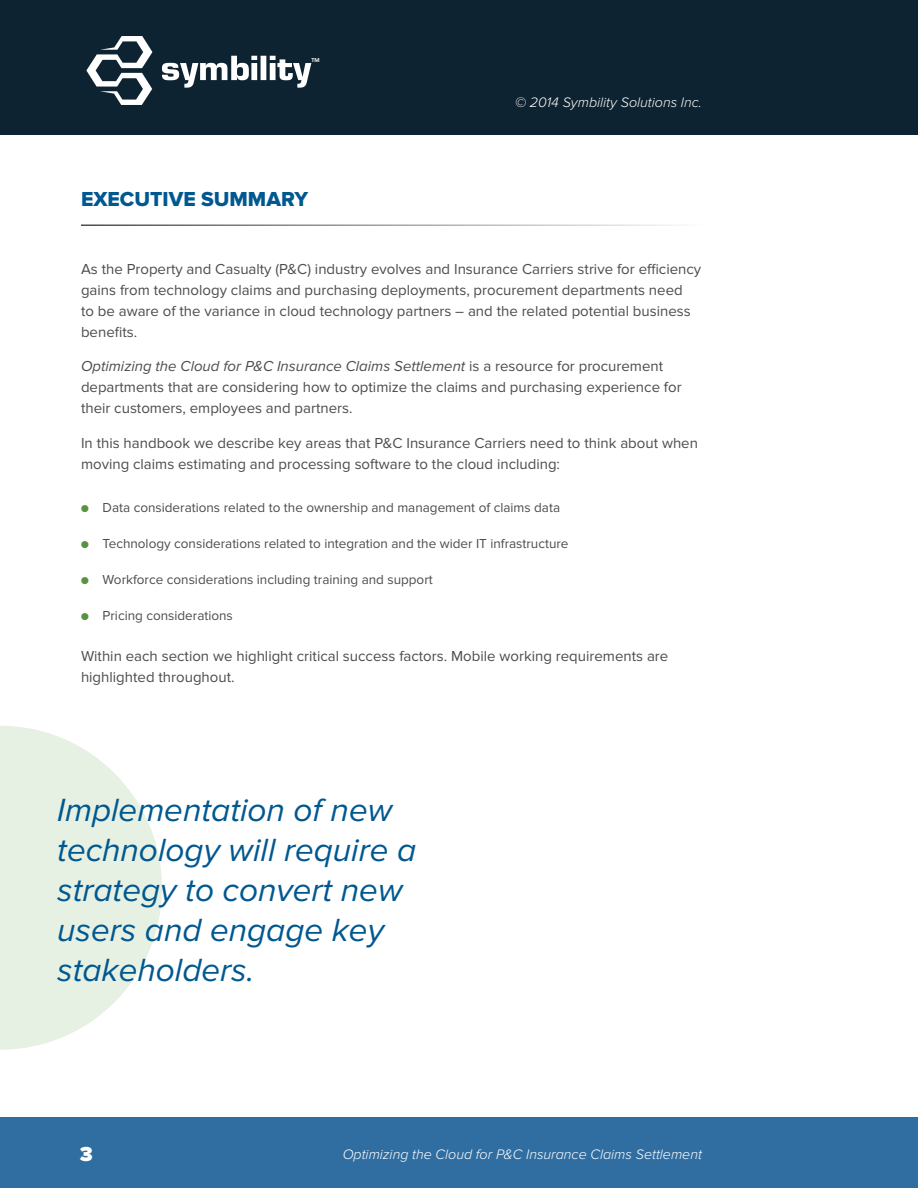
<style>
.page{position:relative;width:918px;height:1188px;background:#fff}
.page>*{position:absolute;margin:0;border:0;box-sizing:border-box;transform-origin:0 0}
.t1{font:italic 33.3px/39.9px "Proxima Nova";color:#005890}
.t2{font:21px "Proxima Nova Extrabld";color:#005890}
.t3{font:900 21px "Proxima Nova";color:#fff}
.t4{font:15px/21px "Proxima Nova";color:#4b4c4d}
.t5{font:italic 300 14.25px "Proxima Nova";color:#fff}
.t6{font:13.5px "Proxima Nova";color:#4b4c4d}
.t7{font:700 5.7px "Eurostile";color:#fff}
.s1{font-style:italic}
.s2{font-size:12px;color:#579341}
</style>
<div class="page">
<div style="left:0;top:0;width:918px;height:135px;background:#0e2331"></div>
<div style="left:0;top:1118px;width:918px;height:70px;background:#306ea2"></div>
<svg style="left:86px;top:36px;width:66px;height:69px"></svg>
<svg style="left:162px;top:56px;width:149px;height:32px"></svg>
<svg style="left:0;top:726px;width:162px;height:324px;fill:#e6f0e3"></svg>
<p class="t7" style="left:312px;top:57px;width:10px">TM</p>
<h2 class="t2" style="left:81px;top:187px;width:229px">EXECUTIVE SUMMARY</h2>
<p class="t5" style="left:515px;top:94px;width:188px">© 2014 Symbility Solutions Inc.</p>
<p class="t4" style="left:81px;top:259px;width:622px">As the Property and Casualty (P&amp;C) industry evolves and Insurance Carriers strive for efficiency gains from technology claims and purchasing deployments, procurement departments need<br>to be aware of the variance in cloud technology partners – and the related potential business benefits.</p>
<p class="t4" style="left:81px;top:356px;width:602px"><span class="s1">Optimizing the Cloud for P&amp;C Insurance Claims Settlement</span> is a resource for procurement departments that are considering how to optimize the claims and purchasing experience for their customers, employees and partners.</p>
<p class="t4" style="left:81px;top:433px;width:619px">In this handbook we describe key areas that P&amp;C Insurance Carriers need to think about when moving claims estimating and processing software to the cloud including:</p>
<p class="t6" style="left:81px;top:499px;width:481px"><span class="s2">●</span> Data considerations related to the ownership and management of claims data</p>
<p class="t6" style="left:81px;top:535px;width:489px"><span class="s2">●</span> Technology considerations related to integration and the wider IT infrastructure</p>
<p class="t6" style="left:81px;top:571px;width:353px"><span class="s2">●</span> Workforce considerations including training and support</p>
<p class="t6" style="left:81px;top:607px;width:153px"><span class="s2">●</span> Pricing considerations</p>
<p class="t4" style="left:81px;top:646px;width:589px">Within each section we highlight critical success factors. Mobile working requirements are highlighted throughout.</p>
<h1 class="t1" style="left:57px;top:791px;width:360px">Implementation of new technology will require a strategy to convert new users and engage key stakeholders.</h1>
<h2 class="t3" style="left:80px;top:1142px;width:14px">3</h2>
<p class="t5" style="left:343px;top:1146px;width:361px">Optimizing the Cloud for P&amp;C Insurance Claims Settlement</p>
</div>
